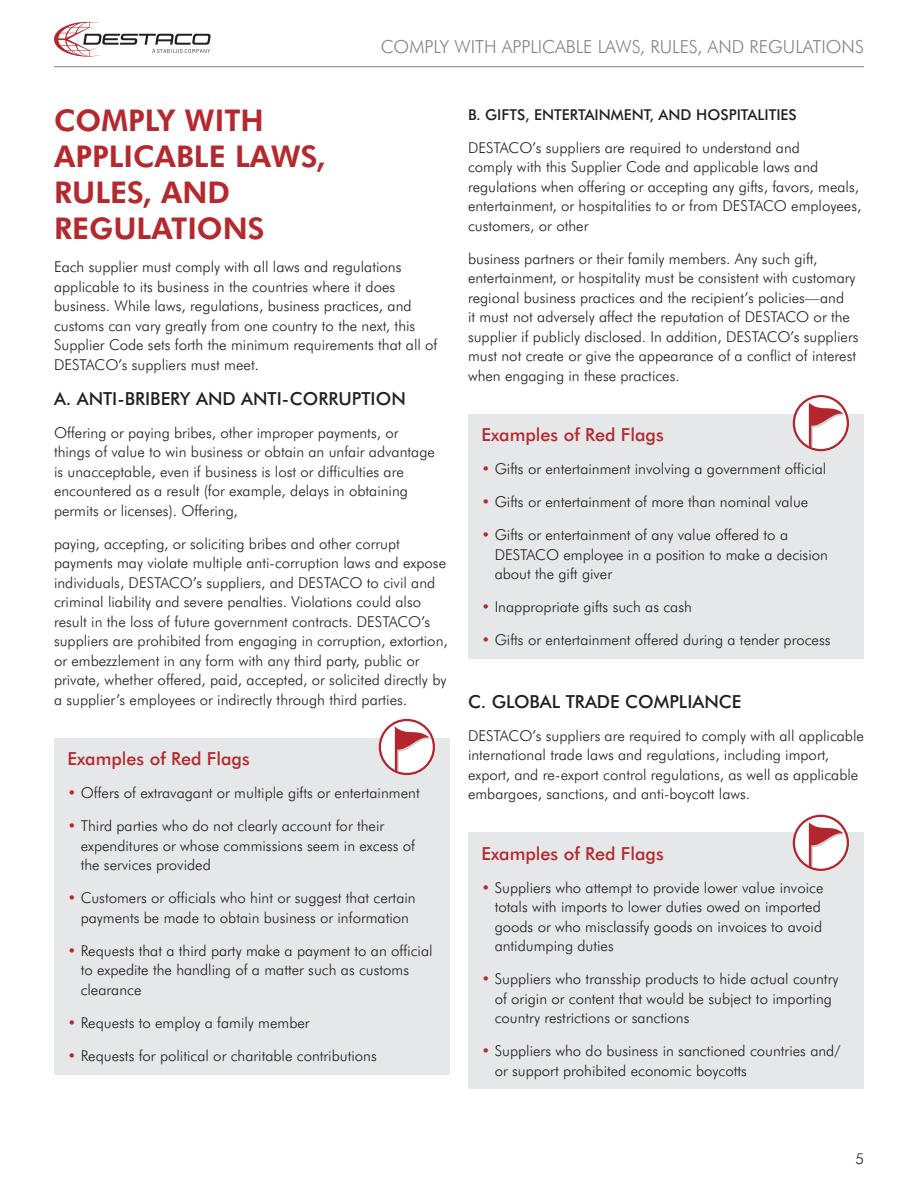
<style>
.page{position:relative;width:918px;height:1188px;background:#fff}
.page>*{position:absolute;margin:0;border:0;box-sizing:border-box;transform-origin:0 0}
.t1{font:700 30px/36px "Futura BT";color:#b4292e}
.Subheader{font:500 18px "Futura BT";color:#231f20}
.Subheader-2{font:500 18px "Futura BT";color:#b4292e}
.t2{font:300 18px "Futura BT";color:#808285}
.t3{font:300 15px/19.5px "Futura BT";color:#231f20}
.t4{font:500 15px "Futura BT";color:#231f20}
.s1{color:#b4292e}
</style>
<div class="page">
<svg style="left:54px;top:22px;width:157px;height:35px"></svg>
<hr style="left:54px;top:66px;width:810px;height:1px;background:#808285">
<div style="left:54px;top:738px;width:396px;height:336px;background:#e6e7e9"></div>
<div style="left:468px;top:414px;width:396px;height:245px;background:#e6e7e9"></div>
<div style="left:468px;top:832px;width:396px;height:257px;background:#e6e7e9"></div>
<svg style="left:379px;top:719px;width:56px;height:56px"></svg>
<svg style="left:793px;top:395px;width:56px;height:56px"></svg>
<svg style="left:793px;top:815px;width:56px;height:56px"></svg>
<p class="t2" style="left:381px;top:34px;width:485px">COMPLY WITH APPLICABLE LAWS, RULES, AND REGULATIONS</p>
<p class="t1" style="left:54px;top:101px;width:273px">COMPLY WITH<br>APPLICABLE LAWS,<br>RULES, AND<br>REGULATIONS</p>
<p class="t3" style="left:54px;top:257px;width:385px">Each supplier must comply with all laws and regulations applicable to its business in the countries where it does business. While laws, regulations, business practices, and customs can vary greatly from one country to the next, this Supplier Code sets forth the minimum requirements that all of DESTACO’s suppliers must meet.</p>
<p class="Subheader" style="left:54px;top:386px;width:353px">A. ANTI-BRIBERY AND ANTI-CORRUPTION</p>
<p class="t3" style="left:54px;top:422px;width:382px">Offering or paying bribes, other improper payments, or things of value to win business or obtain an unfair advantage is unacceptable, even if business is lost or difficulties are encountered as a result (for example, delays in obtaining permits or licenses). Offering,</p>
<p class="t3" style="left:54px;top:533px;width:395px">paying, accepting, or soliciting bribes and other corrupt payments may violate multiple anti-corruption laws and expose individuals, DESTACO’s suppliers, and DESTACO to civil and criminal liability and severe penalties. Violations could also result in the loss of future government contracts. DESTACO’s suppliers are prohibited from engaging in corruption, extortion, or embezzlement in any form with any third party, public or private, whether offered, paid, accepted, or solicited directly by a supplier’s employees or indirectly through third parties.</p>
<p class="Subheader-2" style="left:68px;top:746px;width:184px">Examples of Red Flags</p>
<p class="t3" style="left:68px;top:783px;width:354px"><span class="s1">•</span> Offers of extravagant or multiple gifts or entertainment</p>
<p class="t3" style="left:81px;top:816px;width:336px;text-indent:-13px"><span class="s1">•</span> Third parties who do not clearly account for their expenditures or whose commissions seem in excess of the services provided</p>
<p class="t3" style="left:68px;top:888px;width:350px;text-align:center"><span class="s1">•</span> Customers or officials who hint or suggest that certain payments be made to obtain business or information</p>
<p class="t3" style="left:81px;top:940px;width:353px;text-indent:-13px"><span class="s1">•</span> Requests that a third party make a payment to an official to expedite the handling of a matter such as customs clearance</p>
<p class="t3" style="left:68px;top:1012px;width:244px"><span class="s1">•</span> Requests to employ a family member</p>
<p class="t3" style="left:68px;top:1045px;width:311px"><span class="s1">•</span> Requests for political or charitable contributions</p>
<p class="t4" style="left:468px;top:104px;width:330px">B. GIFTS, ENTERTAINMENT, AND HOSPITALITIES</p>
<p class="t3" style="left:468px;top:137px;width:395px">DESTACO’s suppliers are required to understand and<br>comply with this Supplier Code and applicable laws and regulations when offering or accepting any gifts, favors, meals, entertainment, or hospitalities to or from DESTACO employees, customers, or other</p>
<p class="t3" style="left:468px;top:248px;width:392px">business partners or their family members. Any such gift, entertainment, or hospitality must be consistent with customary regional business practices and the recipient’s policies—and<br>it must not adversely affect the reputation of DESTACO or the supplier if publicly disclosed. In addition, DESTACO’s suppliers must not create or give the appearance of a conflict of interest when engaging in these practices.</p>
<p class="Subheader-2" style="left:482px;top:422px;width:184px">Examples of Red Flags</p>
<p class="t3" style="left:482px;top:458px;width:346px"><span class="s1">•</span> Gifts or entertainment involving a government official</p>
<p class="t3" style="left:482px;top:491px;width:328px"><span class="s1">•</span> Gifts or entertainment of more than nominal value</p>
<p class="t3" style="left:495px;top:524px;width:335px;text-indent:-13px"><span class="s1">•</span> Gifts or entertainment of any value offered to a<br>DESTACO employee in a position to make a decision about the gift giver</p>
<p class="t3" style="left:482px;top:596px;width:212px"><span class="s1">•</span> Inappropriate gifts such as cash</p>
<p class="t3" style="left:482px;top:629px;width:351px"><span class="s1">•</span> Gifts or entertainment offered during a tender process</p>
<p class="Subheader" style="left:468px;top:689px;width:275px">C. GLOBAL TRADE COMPLIANCE</p>
<p class="t3" style="left:468px;top:725px;width:398px">DESTACO’s suppliers are required to comply with all applicable international trade laws and regulations, including import, export, and re-export control regulations, as well as applicable embargoes, sanctions, and anti-boycott laws.</p>
<p class="Subheader-2" style="left:482px;top:841px;width:184px">Examples of Red Flags</p>
<p class="t3" style="left:495px;top:877px;width:330px;text-indent:-13px"><span class="s1">•</span> Suppliers who attempt to provide lower value invoice totals with imports to lower duties owed on imported goods or who misclassify goods on invoices to avoid antidumping duties</p>
<p class="t3" style="left:495px;top:969px;width:345px;text-indent:-13px"><span class="s1">•</span> Suppliers who transship products to hide actual country of origin or content that would be subject to importing country restrictions or sanctions</p>
<p class="t3" style="left:495px;top:1041px;width:347px;text-indent:-13px"><span class="s1">•</span> Suppliers who do business in sanctioned countries and/ or support prohibited economic boycotts</p>
<p class="t3" style="left:855px;top:1148px;width:10px">5</p>
</div>
